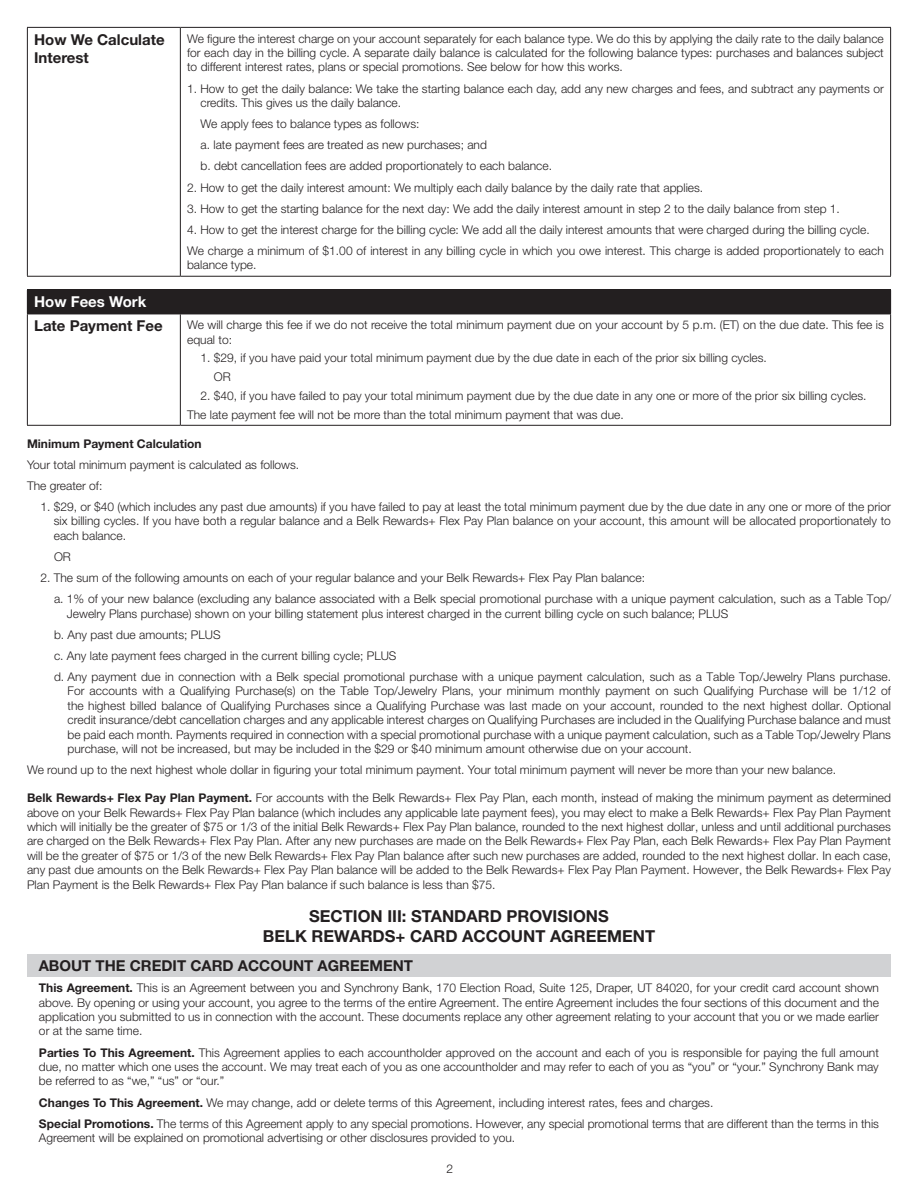
<style>
.page{position:relative;width:918px;height:1188px;background:#fff}
.page>*{position:absolute;margin:0;border:0;box-sizing:border-box;transform-origin:0 0}
.t1{font:700 16.5px/19.8px "Helvetica Neue LT Std";color:#231f20;text-align:center}
.t2{font:700 15px/18px "Helvetica Neue LT Std";color:#231f20}
.t3{font:700 15px "Helvetica Neue LT Std";color:#fff}
.t4{font:300 12px/14.4px "Helvetica Neue LT Std";color:#231f20}
.t5{font:700 12px "Helvetica Neue LT Std";color:#231f20}
.s1{font-weight:700}
</style>
<div class="page">
<hr style="left:27px;top:27px;width:153px;height:1px;background:#231f20">
<hr style="left:27px;top:28px;width:1px;height:248px;background:#231f20">
<hr style="left:180px;top:27px;width:711px;height:1px;background:#231f20">
<hr style="left:180px;top:28px;width:1px;height:248px;background:#231f20">
<hr style="left:890px;top:28px;width:1px;height:248px;background:#231f20">
<hr style="left:27px;top:276px;width:153px;height:1px;background:#231f20">
<hr style="left:180px;top:276px;width:711px;height:1px;background:#231f20">
<div style="left:27px;top:290px;width:864px;height:24px;background:#231f20"></div>
<hr style="left:27px;top:289px;width:153px;height:1px;background:#231f20">
<hr style="left:180px;top:289px;width:711px;height:1px;background:#231f20">
<hr style="left:27px;top:314px;width:153px;height:1px;background:#231f20">
<hr style="left:27px;top:314px;width:1px;height:111px;background:#231f20">
<hr style="left:180px;top:314px;width:711px;height:1px;background:#231f20">
<hr style="left:180px;top:314px;width:1px;height:111px;background:#231f20">
<hr style="left:890px;top:314px;width:1px;height:111px;background:#231f20">
<hr style="left:27px;top:425px;width:153px;height:1px;background:#231f20">
<hr style="left:180px;top:425px;width:711px;height:1px;background:#231f20">
<div style="left:27px;top:954px;width:864px;height:23px;background:#d1d2d4"></div>
<p class="t2" style="left:34px;top:30px;width:132px">How We Calculate<br>Interest</p>
<p class="t4" style="left:187px;top:31px;width:698px;text-align:justify">We figure the interest charge on your account separately for each balance type. We do this by applying the daily rate to the daily balance for each day in the billing cycle. A separate daily balance is calculated for the following balance types: purchases and balances subject to different interest rates, plans or special promotions. See below for how this works.</p>
<p class="t4" style="left:200px;top:81px;width:685px;text-indent:-13px">1. How to get the daily balance: We take the starting balance each day, add any new charges and fees, and subtract any payments or credits. This gives us the daily balance.</p>
<p class="t4" style="left:201px;top:113px;width:353px;line-height:21.1px">We apply fees to balance types as follows:<br>a. late payment fees are treated as new purchases; and<br>b. debt cancellation fees are added proportionately to each balance.</p>
<p class="t4" style="left:187px;top:180px;width:518px">2. How to get the daily interest amount: We multiply each daily balance by the daily rate that applies.</p>
<p class="t4" style="left:187px;top:201px;width:654px">3. How to get the starting balance for the next day: We add the daily interest amount in step 2 to the daily balance from step 1.</p>
<p class="t4" style="left:187px;top:219px;width:698px;line-height:21.1px">4. How to get the interest charge for the billing cycle: We add all the daily interest amounts that were charged during the billing cycle.<br>We charge a minimum of $1.00 of interest in any billing cycle in which you owe interest. This charge is added proportionately to each</p>
<p class="t4" style="left:187px;top:258px;width:71px">balance type.</p>
<p class="t3" style="left:34px;top:293px;width:114px">How Fees Work</p>
<p class="t2" style="left:34px;top:317px;width:130px">Late Payment Fee</p>
<p class="t4" style="left:187px;top:318px;width:698px">We will charge this fee if we do not receive the total minimum payment due on your account by 5 p.m. (ET) on the due date. This fee is equal to:</p>
<p class="t4" style="left:214px;top:348px;width:555px;line-height:18.8px;text-indent:-13px">1. $29, if you have paid your total minimum payment due by the due date in each of the prior six billing cycles.<br>OR</p>
<p class="t4" style="left:187px;top:386px;width:681px;line-height:18.8px;text-indent:13px">2. $40, if you have failed to pay your total minimum payment due by the due date in any one or more of the prior six billing cycles.<br>The late payment fee will not be more than the total minimum payment that was due.</p>
<p class="t5" style="left:27px;top:436px;width:176px">Minimum Payment Calculation</p>
<p class="t4" style="left:27px;top:454px;width:274px;line-height:21.1px">Your total minimum payment is calculated as follows.<br>The greater of:</p>
<p class="t4" style="left:54px;top:499px;width:839px;text-align:justify;text-indent:-13px">1. $29, or $40 (which includes any past due amounts) if you have failed to pay at least the total minimum payment due by the due date in any one or more of the prior six billing cycles. If you have both a regular balance and a Belk Rewards+ Flex Pay Plan balance on your account, this amount will be allocated proportionately to each balance.</p>
<p class="t4" style="left:54px;top:549px;width:18px">OR</p>
<p class="t4" style="left:54px;top:567px;width:839px;line-height:21.1px;text-indent:-14px">2. The sum of the following amounts on each of your regular balance and your Belk Rewards+ Flex Pay Plan balance:<br>a. 1% of your new balance (excluding any balance associated with a Belk special promotional purchase with a unique payment calculation, such as a Table Top/</p>
<p class="t4" style="left:54px;top:603px;width:839px;line-height:21.1px;text-indent:13px">Jewelry Plans purchase) shown on your billing statement plus interest charged in the current billing cycle on such balance; PLUS<br>b. Any past due amounts; PLUS<br>c. Any late payment fees charged in the current billing cycle; PLUS<br>d. Any payment due in connection with a Belk special promotional purchase with a unique payment calculation, such as a Table Top/Jewelry Plans purchase.</p>
<p class="t4" style="left:68px;top:684px;width:825px;text-align:justify">For accounts with a Qualifying Purchase(s) on the Table Top/Jewelry Plans, your minimum monthly payment on such Qualifying Purchase will be 1/12 of the highest billed balance of Qualifying Purchases since a Qualifying Purchase was last made on your account, rounded to the next highest dollar. Optional credit insurance/debt cancellation charges and any applicable interest charges on Qualifying Purchases are included in the Qualifying Purchase balance and must be paid each month. Payments required in connection with a special promotional purchase with a unique payment calculation, such as a Table Top/Jewelry Plans purchase, will not be increased, but may be included in the $29 or $40 minimum amount otherwise due on your account.</p>
<p class="t4" style="left:27px;top:763px;width:811px">We round up to the next highest whole dollar in figuring your total minimum payment. Your total minimum payment will never be more than your new balance.</p>
<p class="t4" style="left:27px;top:790px;width:866px;text-align:justify"><span class="s1">Belk Rewards+ Flex Pay Plan Payment.</span> For accounts with the Belk Rewards+ Flex Pay Plan, each month, instead of making the minimum payment as determined above on your Belk Rewards+ Flex Pay Plan balance (which includes any applicable late payment fees), you may elect to make a Belk Rewards+ Flex Pay Plan Payment which will initially be the greater of $75 or 1/3 of the initial Belk Rewards+ Flex Pay Plan balance, rounded to the next highest dollar, unless and until additional purchases are charged on the Belk Rewards+ Flex Pay Plan. After any new purchases are made on the Belk Rewards+ Flex Pay Plan, each Belk Rewards+ Flex Pay Plan Payment will be the greater of $75 or 1/3 of the new Belk Rewards+ Flex Pay Plan balance after such new purchases are added, rounded to the next highest dollar. In each case, any past due amounts on the Belk Rewards+ Flex Pay Plan balance will be added to the Belk Rewards+ Flex Pay Plan Payment. However, the Belk Rewards+ Flex Pay Plan Payment is the Belk Rewards+ Flex Pay Plan balance if such balance is less than $75.</p>
<h1 class="t1" style="left:263px;top:906px;width:394px">SECTION III: STANDARD PROVISIONS<br>BELK REWARDS+ CARD ACCOUNT AGREEMENT</h1>
<p class="t2" style="left:39px;top:956px;width:376px">ABOUT THE CREDIT CARD ACCOUNT AGREEMENT</p>
<p class="t4" style="left:39px;top:981px;width:842px;text-align:justify"><span class="s1">This Agreement.</span> This is an Agreement between you and Synchrony Bank, 170 Election Road, Suite 125, Draper, UT 84020, for your credit card account shown above. By opening or using your account, you agree to the terms of the entire Agreement. The entire Agreement includes the four sections of this document and the application you submitted to us in connection with the account. These documents replace any other agreement relating to your account that you or we made earlier or at the same time.</p>
<p class="t4" style="left:39px;top:1045px;width:841px;text-align:justify"><span class="s1">Parties To This Agreement.</span> This Agreement applies to each accountholder approved on the account and each of you is responsible for paying the full amount due, no matter which one uses the account. We may treat each of you as one accountholder and may refer to each of you as “you” or “your.” Synchrony Bank may be referred to as “we,” “us” or “our.”</p>
<p class="t4" style="left:39px;top:1091px;width:842px;line-height:21.1px"><span class="s1">Changes To This Agreement.</span> We may change, add or delete terms of this Agreement, including interest rates, fees and charges.<br><span class="s1">Special Promotions.</span> The terms of this Agreement apply to any special promotions. However, any special promotional terms that are different than the terms in this</p>
<p class="t4" style="left:39px;top:1130px;width:478px">Agreement will be explained on promotional advertising or other disclosures provided to you.</p>
<p class="t4" style="left:447px;top:1161px;width:8px">2</p>
</div>
